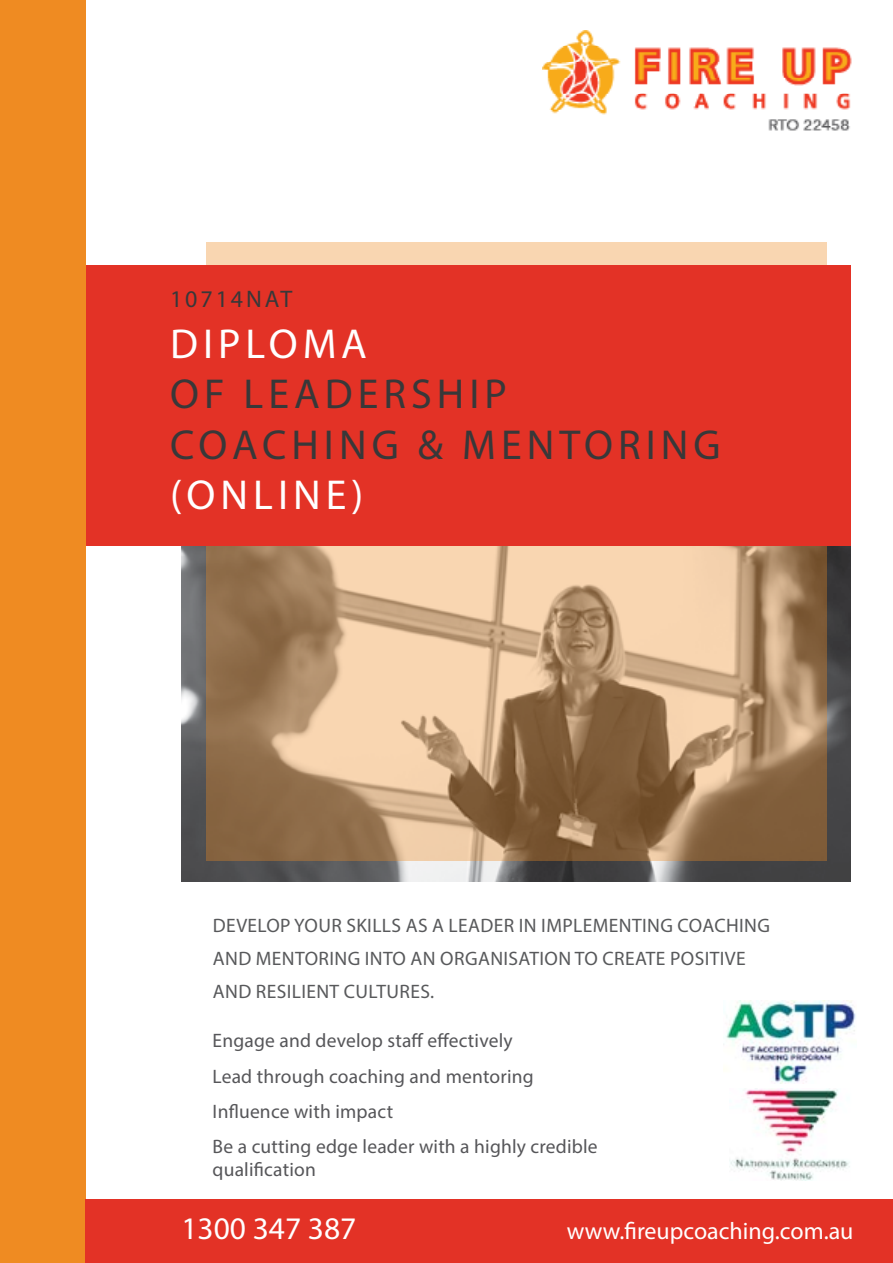
<style>
.page{position:relative;width:893px;height:1263px;background:#fff}
.page>*{position:absolute;margin:0;border:0;box-sizing:border-box;transform-origin:0 0}
.t1{font:42px/50.4px "Myriad Pro";letter-spacing:.12em;color:#383839}
.t2{font:42px "Myriad Pro";letter-spacing:.12em;color:#fff}
.t3{font:31.5px "Myriad Pro";color:#fff}
.t4{font:24px "Myriad Pro";color:#fff}
.t5{font:24px "Myriad Pro";letter-spacing:.12em;color:#383839}
.t6{font:19.5px/35.2px "Myriad Pro";letter-spacing:.01em;color:#565659}
.t7{font:19.5px/33px "Myriad Pro";letter-spacing:.02em;color:#58595b}
</style>
<div class="page">
<img style="left:181px;top:546px;width:669px;height:335px">
<svg style="left:207px;top:242px;width:620px;height:618px;background:#bd9b77"></svg>
<div style="left:0;top:265px;width:850px;height:281px;background:#e33226"></div>
<div style="left:0;top:0;width:85px;height:1263px;background:#ef8b22"></div>
<img style="left:730px;top:1088px;width:120px;height:92px">
<img style="left:542px;top:30px;width:310px;height:101px">
<div style="left:85px;top:1199px;width:808px;height:64px;background:#e33226"></div>
<img style="left:725px;top:1000px;width:131px;height:84px">
<p class="t5" style="left:170px;top:284px;width:124px">10714NAT</p>
<h1 class="t2" style="left:170px;top:318px;width:198px">DIPLOMA</h1>
<h1 class="t1" style="left:170px;top:368px;width:552px">OF LEADERSHIP<br>COACHING &amp; MENTORING</h1>
<h1 class="t2" style="left:170px;top:469px;width:195px">(ONLINE)</h1>
<p class="t7" style="left:213px;top:908px;width:559px">DEVELOP YOUR SKILLS AS A LEADER IN IMPLEMENTING COACHING<br>AND MENTORING INTO AN ORGANISATION TO CREATE POSITIVE<br>AND RESILIENT CULTURES.</p>
<p class="t6" style="left:213px;top:1023px;width:387px">Engage and develop staff effectively<br>Lead through coaching and mentoring Influence with impact<br>Be a cutting edge leader with a highly credible</p>
<p class="t6" style="left:213px;top:1151px;width:105px">qualification</p>
<h2 class="t3" style="left:225px;top:1207px;width:176px">1300 347 387</h2>
<p class="t4" style="left:567px;top:1216px;width:288px">www.fireupcoaching.com.au</p>
<h2 class="t3" style="left:181px;top:1209px;width:176px">1300 347 387</h2>
<p class="t4" style="left:655px;top:1214px;width:196px">www.fireup.com.au</p>
</div>
